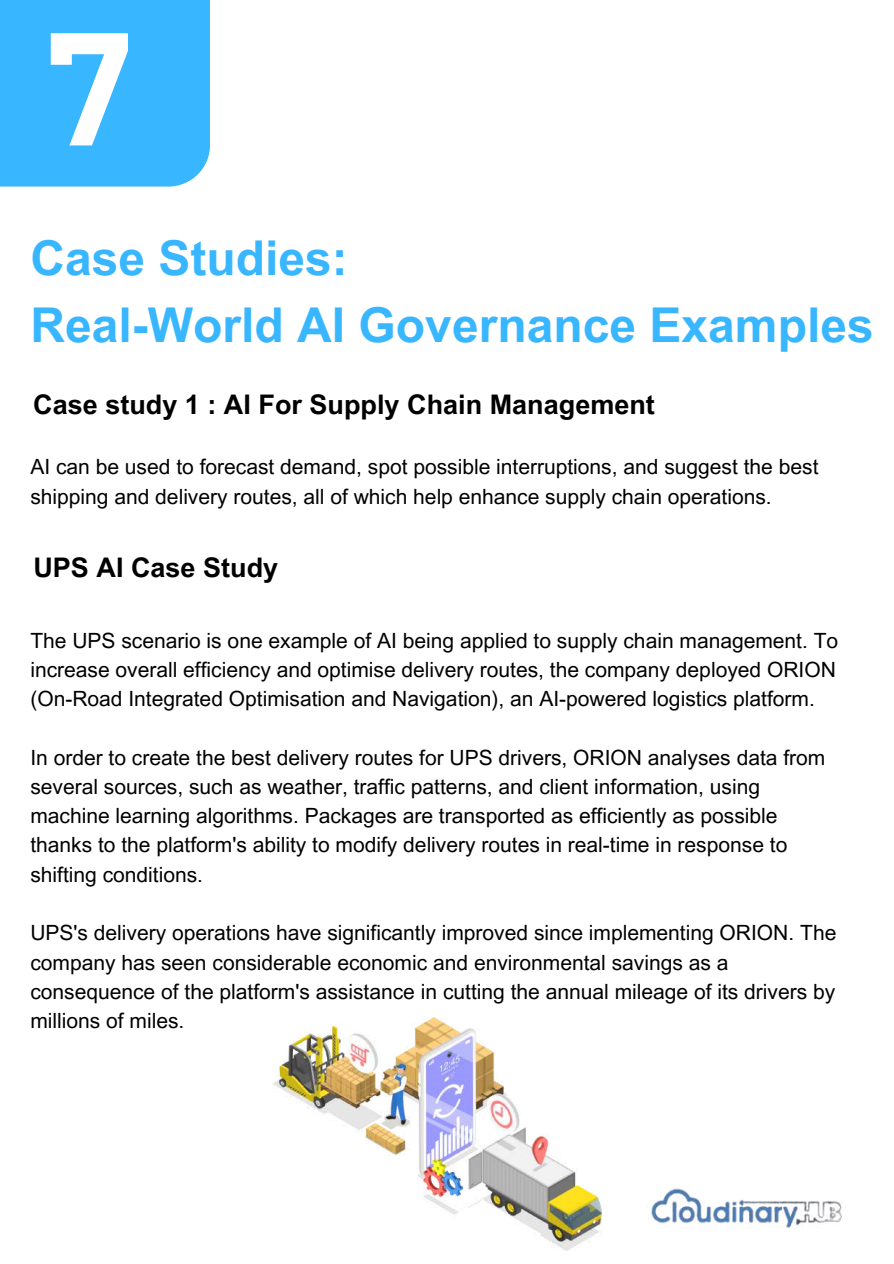
<style>
.page{position:relative;width:894px;height:1264px;background:#fff}
.page>*{position:absolute;margin:0;border:0;box-sizing:border-box;transform-origin:0 0}
.t1{font:700 48px/66.3px "Arial MT Pro";color:#38b6ff}
.t2{font:700 27px "Arial MT Pro";color:#000}
.t3{font:21px/29.2px "Arial MT Pro";color:#000}
</style>
<div class="page">
<img style="left:272px;top:1017px;width:329px;height:233px">
<div style="left:0;top:0;width:210px;height:186px;background:#38b6ff"></div>
<svg style="left:51px;top:33px;width:77px;height:112px"></svg>
<img style="left:647px;top:1188px;width:195px;height:40px">
<h1 class="t1" style="left:30px;top:231px;width:844px">Case Studies:<br>Real-World AI Governance Examples</h1>
<p class="t2" style="left:33px;top:394px;width:623px">Case study 1 : AI For Supply Chain Management</p>
<p class="t3" style="left:30px;top:455px;width:789px">AI can be used to forecast demand, spot possible interruptions, and suggest the best shipping and delivery routes, all of which help enhance supply chain operations.</p>
<p class="t2" style="left:33px;top:558px;width:246px">UPS AI Case Study</p>
<p class="t3" style="left:30px;top:628px;width:809px;text-align:justify">The UPS scenario is one example of AI being applied to supply chain management. To increase overall efficiency and optimise delivery routes, the company deployed ORION (On-Road Integrated Optimisation and Navigation), an AI-powered logistics platform.</p>
<p class="t3" style="left:30px;top:745px;width:796px">In order to create the best delivery routes for UPS drivers, ORION analyses data from several sources, such as weather, traffic patterns, and client information, using machine learning algorithms. Packages are transported as efficiently as possible thanks to the platform's ability to modify delivery routes in real-time in response to shifting conditions.</p>
<p class="t3" style="left:30px;top:920px;width:807px">UPS's delivery operations have significantly improved since implementing ORION. The company has seen considerable economic and environmental savings as a consequence of the platform's assistance in cutting the annual mileage of its drivers by millions of miles.</p>
</div>
